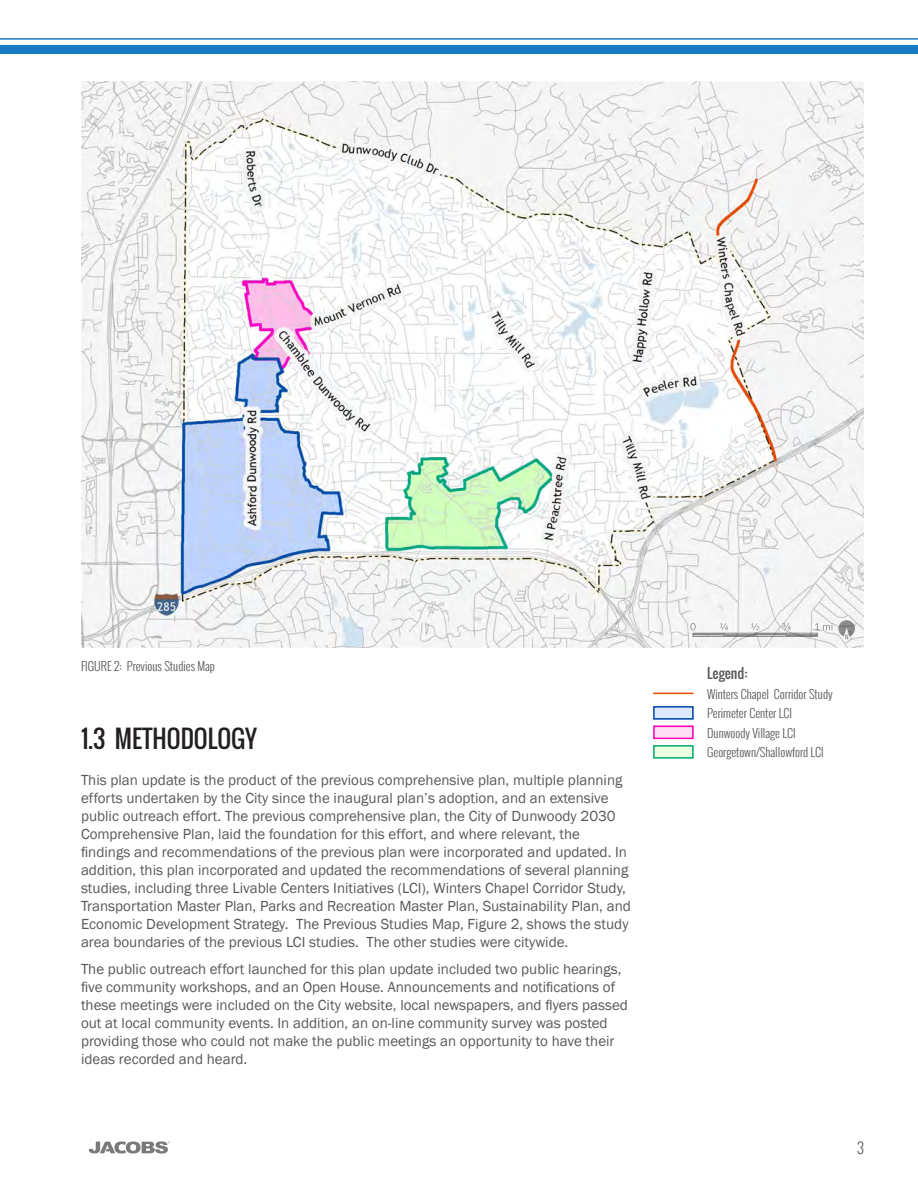
<style>
.page{position:relative;width:918px;height:1188px;background:#fff}
.page>*{position:absolute;margin:0;border:0;box-sizing:border-box;transform-origin:0 0}
.Heading_1{font:24px "Oswald";color:#231f20}
.BODY{font:15px/18px "Franklin Gothic";color:#57585a}
.t1{font:300 15px "Oswald";color:#57585a}
.Legend_Header{font:13.5px "Oswald";color:#58595b}
.Legend_Body{font:300 12px/19.5px "Oswald";color:#58595b}
.t2{font:300 12px "Oswald";color:#57585a}
</style>
<div class="page">
<div style="left:0;top:45px;width:918px;height:9px;background:#177bc1"></div>
<hr style="left:0;top:38px;width:918px;height:2px;background:#177bc1">
<svg style="left:89px;top:1141px;width:81px;height:13px"></svg>
<img style="left:81px;top:81px;width:783px;height:567px">
<hr style="left:653px;top:693px;width:41px;height:1px;background:#e64c00">
<div style="left:653px;top:706px;width:41px;height:14px;background:#dee8ff"></div>
<div style="left:653px;top:706px;width:41px;height:14px;border:2px solid #004da8"></div>
<div style="left:653px;top:726px;width:41px;height:13px;background:#ffdef3"></div>
<div style="left:653px;top:726px;width:41px;height:13px;border:2px solid #ff00c5"></div>
<div style="left:653px;top:745px;width:41px;height:14px;background:#e9ffde"></div>
<div style="left:653px;top:745px;width:41px;height:14px;border:2px solid #00a884"></div>
<svg style="left:689px;top:619px;width:167px;height:21px;fill:#f4f4f4"></svg>
<svg style="left:690px;top:623px;width:6px;height:7px"></svg>
<svg style="left:720px;top:623px;width:8px;height:7px"></svg>
<svg style="left:751px;top:623px;width:8px;height:7px"></svg>
<svg style="left:782px;top:623px;width:9px;height:7px"></svg>
<svg style="left:815px;top:620px;width:40px;height:19px"></svg>
<p class="t2" style="left:81px;top:657px;width:136px">FIGURE 2: Previous Studies Map</p>
<p class="Heading_1" style="left:81px;top:720px;width:178px">1.3 METHODOLOGY</p>
<p class="BODY" style="left:81px;top:771px;width:551px">This plan update is the product of the previous comprehensive plan, multiple planning efforts undertaken by the City since the inaugural plan’s adoption, and an extensive public outreach effort. The previous comprehensive plan, the City of Dunwoody 2030<br>Comprehensive Plan, laid the foundation for this effort, and where relevant, the findings and recommendations of the previous plan were incorporated and updated. In addition, this plan incorporated and updated the recommendations of several planning studies, including three Livable Centers Initiatives (LCI), Winters Chapel Corridor Study, Transportation Master Plan, Parks and Recreation Master Plan, Sustainability Plan, and Economic Development Strategy. The Previous Studies Map, Figure 2, shows the study area boundaries of the previous LCI studies. The other studies were citywide.</p>
<p class="BODY" style="left:81px;top:960px;width:548px">The public outreach effort launched for this plan update included two public hearings, five community workshops, and an Open House. Announcements and notifications of these meetings were included on the City website, local newspapers, and flyers passed out at local community events. In addition, an on-line community survey was posted providing those who could not make the public meetings an opportunity to have their ideas recorded and heard.</p>
<p class="Legend_Header" style="left:707px;top:663px;width:42px">Legend:</p>
<p class="Legend_Body" style="left:707px;top:684px;width:127px">Winters Chapel Corridor Study<br>Perimeter Center LCI</p>
<p class="Legend_Body" style="left:707px;top:723px;width:90px">Dunwoody Village LCI</p>
<p class="Legend_Body" style="left:707px;top:742px;width:118px">Georgetown/Shallowford LCI</p>
<p class="t1" style="left:857px;top:1137px;width:8px">3</p>
</div>
